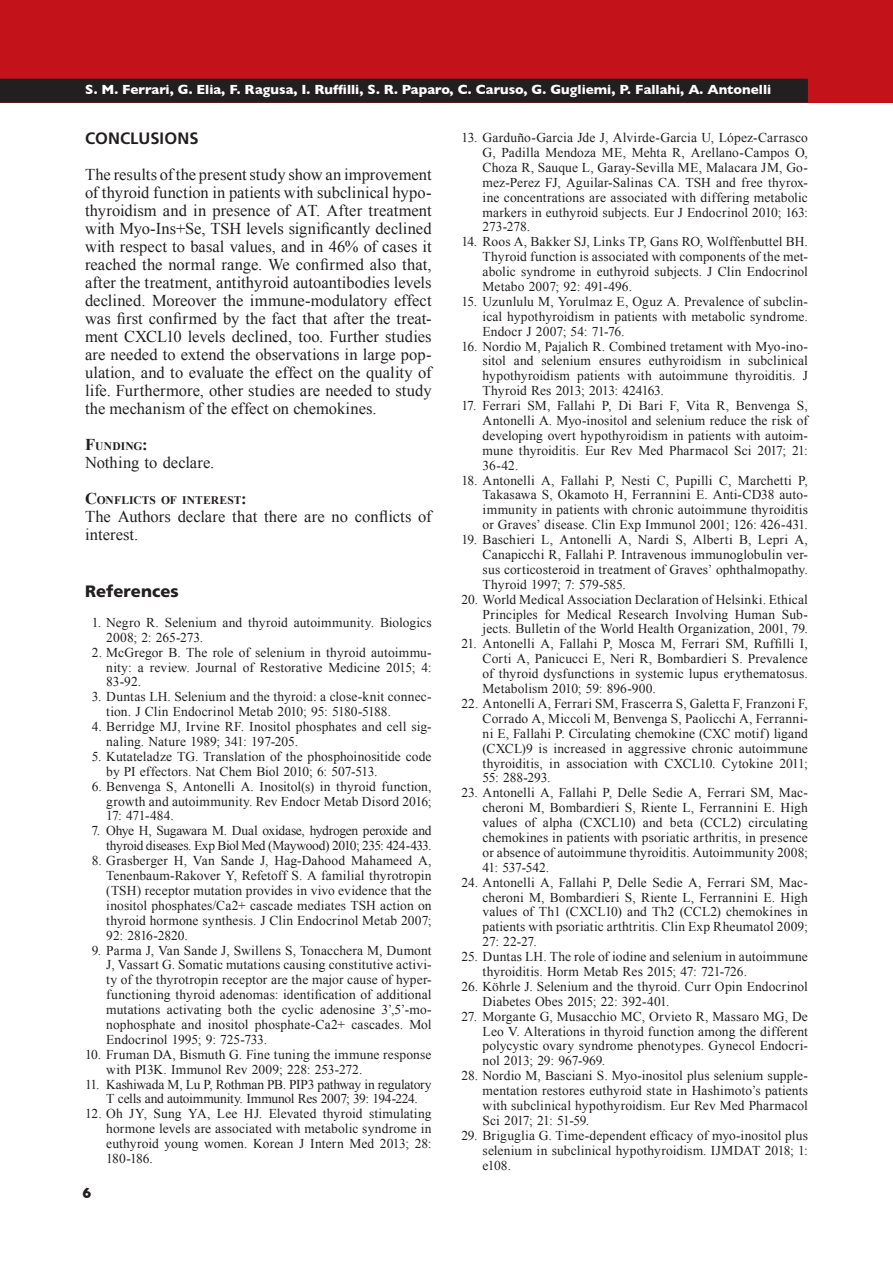
<style>
.page{position:relative;width:893px;height:1263px;background:#fff}
.page>*{position:absolute;margin:0;border:0;box-sizing:border-box;transform-origin:0 0}
.t1{font:16.5px/18px "Times New Roman";color:#231f20;text-align:justify}
.t2{font:700 16.5px "Frutiger";letter-spacing:.005em;color:#231f20}
.t3{font:900 16.5px "Frutiger";letter-spacing:.005em;color:#231f20}
.t4{font:700 15px "Gill Sans";color:#231f20}
.t5{font:13.5px/14.9px "Times New Roman";letter-spacing:.005em;color:#231f20;text-align:justify}
.t6{font:13.5px/14.9px "Times New Roman";letter-spacing:-.025em;color:#231f20;text-align:right}
.t7{font:700 13.5px "Gill Sans";color:#fff}
.t8{font:700 11.55px "Times New Roman";letter-spacing:.005em;color:#231f20}
.s1{font-size:16.5px}
</style>
<div class="page">
<div style="left:0;top:0;width:893px;height:103px;background:#c4121a"></div>
<div style="left:0;top:79px;width:808px;height:24px;background:#231f20"></div>
<p class="t7" style="left:85px;top:79px;width:688px">S. M. Ferrari, G. Elia, F. Ragusa, I. Ruffilli, S. R. Paparo, C. Caruso, G. Gugliemi, P. Fallahi, A. Antonelli</p>
<p class="t2" style="left:85px;top:129px;width:115px">CONCLUSIONS</p>
<p class="t1" style="left:85px;top:165px;width:348px">The results of the present study show an improvement of thyroid function in patients with subclinical hypo&shy;thyroidism and in presence of AT. After treatment with Myo-Ins+Se, TSH levels significantly declined with respect to basal values, and in 46% of cases it reached the normal range. We confirmed also that, after the treatment, antithyroid autoantibodies levels declined. Moreover the immune-modulatory effect was first confirmed by the fact that after the treat&shy;ment CXCL10 levels declined, too. Further studies are needed to extend the observations in large pop&shy;ulation, and to evaluate the effect on the quality of life. Furthermore, other studies are needed to study the mechanism of the effect on chemokines.</p>
<p class="t8" style="left:85px;top:438px;width:64px"><span class="s1">F</span>UNDING<span class="s1">:</span></p>
<p class="t1" style="left:85px;top:453px;width:131px">Nothing to declare.</p>
<p class="t8" style="left:85px;top:492px;width:163px"><span class="s1">C</span>ONFLICTS OF INTEREST<span class="s1">:</span></p>
<p class="t1" style="left:85px;top:507px;width:348px">The Authors declare that there are no conflicts of interest.</p>
<p class="t3" style="left:85px;top:581px;width:95px">References</p>
<p class="t5" style="left:106px;top:615px;width:327px;text-indent:-15px">1. Negro R. Selenium and thyroid autoimmunity. Biologics<br>2008; 2: 265-273.</p>
<p class="t5" style="left:106px;top:644px;width:327px;text-indent:-15px">2. McGregor B. The role of selenium in thyroid autoimmu&shy;nity: a review. Journal of Restorative Medicine 2015; 4:<br>83-92.</p>
<p class="t5" style="left:106px;top:689px;width:327px;text-indent:-15px">3. Duntas LH. Selenium and the thyroid: a close-knit connec&shy;tion. J Clin Endocrinol Metab 2010; 95: 5180-5188.</p>
<p class="t5" style="left:106px;top:719px;width:327px;text-indent:-15px">4. Berridge MJ, Irvine RF. Inositol phosphates and cell sig&shy;naling. Nature 1989; 341: 197-205.</p>
<p class="t5" style="left:106px;top:749px;width:327px;text-indent:-15px">5. Kutateladze TG. Translation of the phosphoinositide code by PI effectors. Nat Chem Biol 2010; 6: 507-513.</p>
<p class="t5" style="left:106px;top:778px;width:327px;text-indent:-15px">6. Benvenga S, Antonelli A. Inositol(s) in thyroid function, growth and autoimmunity. Rev Endocr Metab Disord 2016; 17: 471-484.</p>
<p class="t6" style="left:91px;top:823px;width:342px">7. Ohye H, Sugawara M. Dual oxidase, hydrogen peroxide and thyroid diseases. Exp Biol Med (Maywood) 2010; 235: 424-433.</p>
<p class="t5" style="left:106px;top:853px;width:327px;text-indent:-15px">8. Grasberger H, Van Sande J, Hag-Dahood Mahameed A, Tenenbaum-Rakover Y, Refetoff S. A familial thyrotropin (TSH) receptor mutation provides in vivo evidence that the inositol phosphates/Ca2+ cascade mediates TSH action on thyroid hormone synthesis. J Clin Endocrinol Metab 2007; 92: 2816-2820.</p>
<p class="t5" style="left:106px;top:942px;width:327px;text-indent:-15px">9. Parma J, Van Sande J, Swillens S, Tonacchera M, Dumont J, Vassart G. Somatic mutations causing constitutive activi&shy;ty of the thyrotropin receptor are the major cause of hyper&shy;functioning thyroid adenomas: identification of additional mutations activating both the cyclic adenosine 3’,5’-mo&shy;nophosphate and inositol phosphate-Ca2+ cascades. Mol Endocrinol 1995; 9: 725-733.</p>
<p class="t5" style="left:106px;top:1046px;width:327px;text-indent:-21px">10. Fruman DA, Bismuth G. Fine tuning the immune response with PI3K. Immunol Rev 2009; 228: 253-272.</p>
<p class="t6" style="left:85px;top:1076px;width:348px;text-align:center">11. Kashiwada M, Lu P, Rothman PB. PIP3 pathway in regulatory<br>T cells and autoimmunity. Immunol Res 2007; 39: 194-224.</p>
<p class="t5" style="left:106px;top:1106px;width:327px;text-indent:-21px">12. Oh JY, Sung YA, Lee HJ. Elevated thyroid stimulating hormone levels are associated with metabolic syndrome in euthyroid young women. Korean J Intern Med 2013; 28:<br>180-186.</p>
<p class="t4" style="left:82px;top:1181px;width:10px">6</p>
<p class="t5" style="left:483px;top:130px;width:327px;text-indent:-21px">13. Garduño-Garcia Jde J, Alvirde-Garcia U, López-Carrasco G, Padilla Mendoza ME, Mehta R, Arellano-Campos O, Choza R, Sauque L, Garay-Sevilla ME, Malacara JM, Go&shy;mez-Perez FJ, Aguilar-Salinas CA. TSH and free thyrox&shy;ine concentrations are associated with differing metabolic markers in euthyroid subjects. Eur J Endocrinol 2010; 163:<br>273-278.</p>
<p class="t5" style="left:483px;top:234px;width:327px;text-indent:-21px">14. Roos A, Bakker SJ, Links TP, Gans RO, Wolffenbuttel BH.<br>Thyroid function is associated with components of the met&shy;abolic syndrome in euthyroid subjects. J Clin Endocrinol Metabo 2007; 92: 491-496.</p>
<p class="t5" style="left:483px;top:294px;width:327px;text-indent:-21px">15. Uzunlulu M, Yorulmaz E, Oguz A. Prevalence of subclin&shy;ical hypothyroidism in patients with metabolic syndrome.<br>Endocr J 2007; 54: 71-76.</p>
<p class="t5" style="left:483px;top:338px;width:327px;text-indent:-21px">16. Nordio M, Pajalich R. Combined tretament with Myo-ino&shy;sitol and selenium ensures euthyroidism in subclinical hypothyroidism patients with autoimmune thyroiditis. J Thyroid Res 2013; 2013: 424163.</p>
<p class="t5" style="left:483px;top:398px;width:327px;text-indent:-21px">17. Ferrari SM, Fallahi P, Di Bari F, Vita R, Benvenga S, Antonelli A. Myo-inositol and selenium reduce the risk of developing overt hypothyroidism in patients with autoim&shy;mune thyroiditis. Eur Rev Med Pharmacol Sci 2017; 21:<br>36-42.</p>
<p class="t5" style="left:483px;top:472px;width:327px;text-indent:-21px">18. Antonelli A, Fallahi P, Nesti C, Pupilli C, Marchetti P, Takasawa S, Okamoto H, Ferrannini E. Anti-CD38 auto&shy;immunity in patients with chronic autoimmune thyroiditis or Graves’ disease. Clin Exp Immunol 2001; 126: 426-431.</p>
<p class="t5" style="left:483px;top:532px;width:327px;text-indent:-21px">19. Baschieri L, Antonelli A, Nardi S, Alberti B, Lepri A, Canapicchi R, Fallahi P. Intravenous immunoglobulin ver&shy;sus corticosteroid in treatment of Graves’ ophthalmopathy.<br>Thyroid 1997; 7: 579-585.</p>
<p class="t5" style="left:483px;top:591px;width:327px;text-indent:-21px">20. World Medical Association Declaration of Helsinki. Ethical Principles for Medical Research Involving Human Sub&shy;jects. Bulletin of the World Health Organization, 2001, 79.</p>
<p class="t5" style="left:483px;top:636px;width:327px;text-indent:-21px">21. Antonelli A, Fallahi P, Mosca M, Ferrari SM, Ruffilli I, Corti A, Panicucci E, Neri R, Bombardieri S. Prevalence of thyroid dysfunctions in systemic lupus erythematosus.<br>Metabolism 2010; 59: 896-900.</p>
<p class="t5" style="left:483px;top:696px;width:327px;text-indent:-21px">22. Antonelli A, Ferrari SM, Frascerra S, Galetta F, Franzoni F, Corrado A, Miccoli M, Benvenga S, Paolicchi A, Ferranni&shy;ni E, Fallahi P. Circulating chemokine (CXC motif) ligand (CXCL)9 is increased in aggressive chronic autoimmune thyroiditis, in association with CXCL10. Cytokine 2011; 55: 288-293.</p>
<p class="t5" style="left:483px;top:785px;width:327px;text-indent:-21px">23. Antonelli A, Fallahi P, Delle Sedie A, Ferrari SM, Mac&shy;cheroni M, Bombardieri S, Riente L, Ferrannini E. High values of alpha (CXCL10) and beta (CCL2) circulating chemokines in patients with psoriatic arthritis, in presence or absence of autoimmune thyroiditis. Autoimmunity 2008; 41: 537-542.</p>
<p class="t5" style="left:483px;top:874px;width:327px;text-indent:-21px">24. Antonelli A, Fallahi P, Delle Sedie A, Ferrari SM, Mac&shy;cheroni M, Bombardieri S, Riente L, Ferrannini E. High values of Th1 (CXCL10) and Th2 (CCL2) chemokines in patients with psoriatic arthtritis. Clin Exp Rheumatol 2009; 27: 22-27.</p>
<p class="t5" style="left:483px;top:949px;width:327px;text-indent:-21px">25. Duntas LH. The role of iodine and selenium in autoimmune thyroiditis. Horm Metab Res 2015; 47: 721-726.</p>
<p class="t5" style="left:483px;top:979px;width:327px;text-indent:-21px">26. Köhrle J. Selenium and the thyroid. Curr Opin Endocrinol<br>Diabetes Obes 2015; 22: 392-401.</p>
<p class="t5" style="left:483px;top:1008px;width:327px;text-indent:-21px">27. Morgante G, Musacchio MC, Orvieto R, Massaro MG, De Leo V. Alterations in thyroid function among the different polycystic ovary syndrome phenotypes. Gynecol Endocri&shy;nol 2013; 29: 967-969.</p>
<p class="t5" style="left:483px;top:1068px;width:327px;text-indent:-21px">28. Nordio M, Basciani S. Myo-inositol plus selenium supple&shy;mentation restores euthyroid state in Hashimoto’s patients with subclinical hypothyroidism. Eur Rev Med Pharmacol Sci 2017; 21: 51-59.</p>
<p class="t5" style="left:483px;top:1128px;width:327px;text-indent:-21px">29. Briguglia G. Time-dependent efficacy of myo-inositol plus selenium in subclinical hypothyroidism. IJMDAT 2018; 1: e108.</p>
</div>
